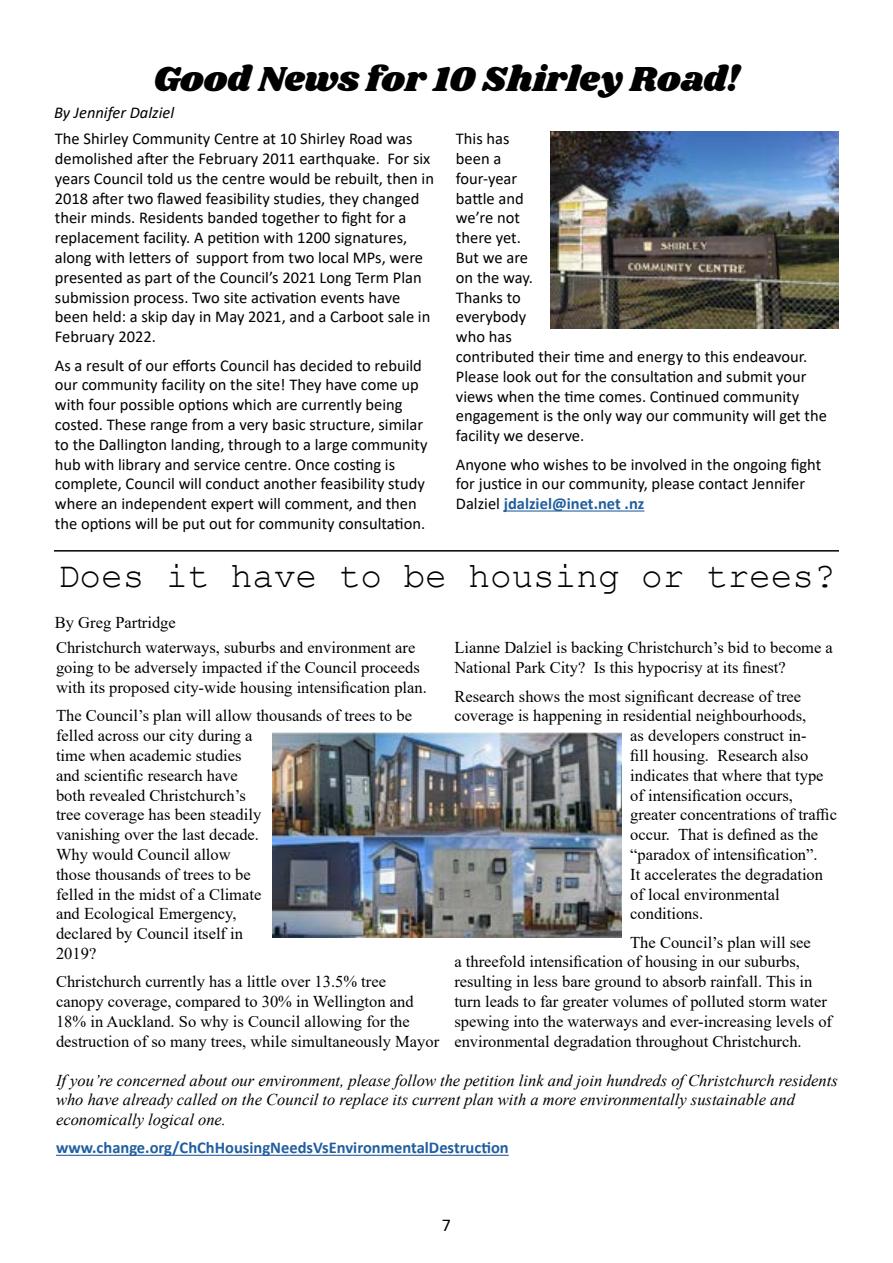
<style>
.page{position:relative;width:893px;height:1263px;background:#fff}
.page>*{position:absolute;margin:0;border:0;box-sizing:border-box;transform-origin:0 0}
.t1{font:36px "Courier New";color:#000}
.t2{font:36px "Shrikhand";color:#000}
.t3{font:18px "Calibri";color:#000}
.t4{font:16.5px/19.8px "Times New Roman";color:#000}
.t5{font:16.5px/19.8px "Calibri";color:#000}
.t6{font:italic 16.5px/19.8px "Times New Roman";color:#000}
.t7{font:700 16.5px "Calibri";color:#215e9e}
.t8{font:italic 16.5px "Calibri";color:#000}
.s1{font-weight:700;color:#215e9e}
</style>
<div class="page">
<hr style="left:504px;top:510px;width:140px;height:1px;background:#215e9e">
<img style="left:551px;top:132px;width:288px;height:197px">
<hr style="left:54px;top:550px;width:785px;height:2px;background:#000">
<img style="left:272px;top:732px;width:350px;height:205px">
<hr style="left:56px;top:1155px;width:453px;height:1px;background:#215e9e">
<h1 class="t2" style="left:153px;top:54px;width:588px">Good News for 10 Shirley Road!</h1>
<p class="t8" style="left:54px;top:101px;width:122px">By Jennifer Dalziel</p>
<p class="t5" style="left:55px;top:128px;width:381px">The Shirley Community Centre at 10 Shirley Road was demolished after the February 2011 earthquake. For six years Council told us the centre would be rebuilt, then in 2018 after two flawed feasibility studies, they changed their minds. Residents banded together to fight for a replacement facility. A petition with 1200 signatures, along with letters of support from two local MPs, were presented as part of the Council’s 2021 Long Term Plan submission process. Two site activation events have been held: a skip day in May 2021, and a Carboot sale in February 2022.</p>
<p class="t5" style="left:55px;top:355px;width:374px">As a result of our efforts Council has decided to rebuild our community facility on the site! They have come up with four possible options which are currently being costed. These range from a very basic structure, similar to the Dallington landing, through to a large community hub with library and service centre. Once costing is complete, Council will conduct another feasibility study where an independent expert will comment, and then the options will be put out for community consultation.</p>
<p class="t5" style="left:456px;top:128px;width:373px">This has<br>been a<br>four-year<br>battle and<br>we’re not<br>there yet.<br>But we are<br>on the way.<br>Thanks to<br>everybody<br>who has<br>contributed their time and energy to this endeavour.<br>Please look out for the consultation and submit your views when the time comes. Continued community engagement is the only way our community will get the facility we deserve.</p>
<p class="t5" style="left:456px;top:454px;width:367px">Anyone who wishes to be involved in the ongoing fight for justice in our community, please contact Jennifer<br>Dalziel <span class="s1">jdalziel@inet.net .nz</span></p>
<h1 class="t1" style="left:58px;top:554px;width:779px">Does it have to be housing or trees?</h1>
<p class="t4" style="left:55px;top:612px;width:122px">By Greg Partridge</p>
<p class="t4" style="left:56px;top:637px;width:372px">Christchurch waterways, suburbs and environment are going to be adversely impacted if the Council proceeds with its proposed city-wide housing intensification plan.</p>
<p class="t4" style="left:56px;top:705px;width:358px">The Council’s plan will allow thousands of trees to be felled across our city during a<br>time when academic studies<br>and scientific research have<br>both revealed Christchurch’s<br>tree coverage has been steadily<br>vanishing over the last decade.<br>Why would Council allow<br>those thousands of trees to be<br>felled in the midst of a Climate<br>and Ecological Emergency,<br>declared by Council itself in<br>2019?</p>
<p class="t4" style="left:56px;top:971px;width:385px">Christchurch currently has a little over 13.5% tree<br>canopy coverage, compared to 30% in Wellington and 18% in Auckland. So why is Council allowing for the destruction of so many trees, while simultaneously Mayor</p>
<p class="t4" style="left:454px;top:637px;width:380px">Lianne Dalziel is backing Christchurch’s bid to become a<br>National Park City? Is this hypocrisy at its finest?</p>
<p class="t4" style="left:454px;top:685px;width:348px">Research shows the most significant decrease of tree</p>
<p class="t4" style="left:454px;top:705px;width:353px">coverage is happening in residential neighbourhoods,</p>
<p class="t4" style="left:630px;top:725px;width:178px">as developers construct in-</p>
<p class="t4" style="left:630px;top:745px;width:180px">fill housing. Research also</p>
<p class="t4" style="left:630px;top:765px;width:195px">indicates that where that type</p>
<p class="t4" style="left:630px;top:784px;width:164px">of intensification occurs,</p>
<p class="t4" style="left:630px;top:804px;width:208px">greater concentrations of traffic</p>
<p class="t4" style="left:630px;top:824px;width:190px">occur. That is defined as the</p>
<p class="t4" style="left:630px;top:844px;width:189px">“paradox of intensification”.</p>
<p class="t4" style="left:630px;top:864px;width:194px">It accelerates the degradation</p>
<p class="t4" style="left:630px;top:883px;width:151px">of local environmental</p>
<p class="t4" style="left:630px;top:903px;width:74px">conditions.</p>
<p class="t4" style="left:454px;top:932px;width:379px;text-indent:176px">The Council’s plan will see<br>a threefold intensification of housing in our suburbs, resulting in less bare ground to absorb rainfall. This in turn leads to far greater volumes of polluted storm water spewing into the waterways and ever-increasing levels of environmental degradation throughout Christchurch.</p>
<p class="t6" style="left:56px;top:1070px;width:783px">If you’re concerned about our environment, please follow the petition link and join hundreds of Christchurch residents who have already called on the Council to replace its current plan with a more environmentally sustainable and economically logical one.</p>
<p class="t7" style="left:56px;top:1136px;width:454px">www.change.org/ChChHousingNeedsVsEnvironmentalDestruction</p>
<p class="t3" style="left:442px;top:1212px;width:11px">7</p>
</div>
